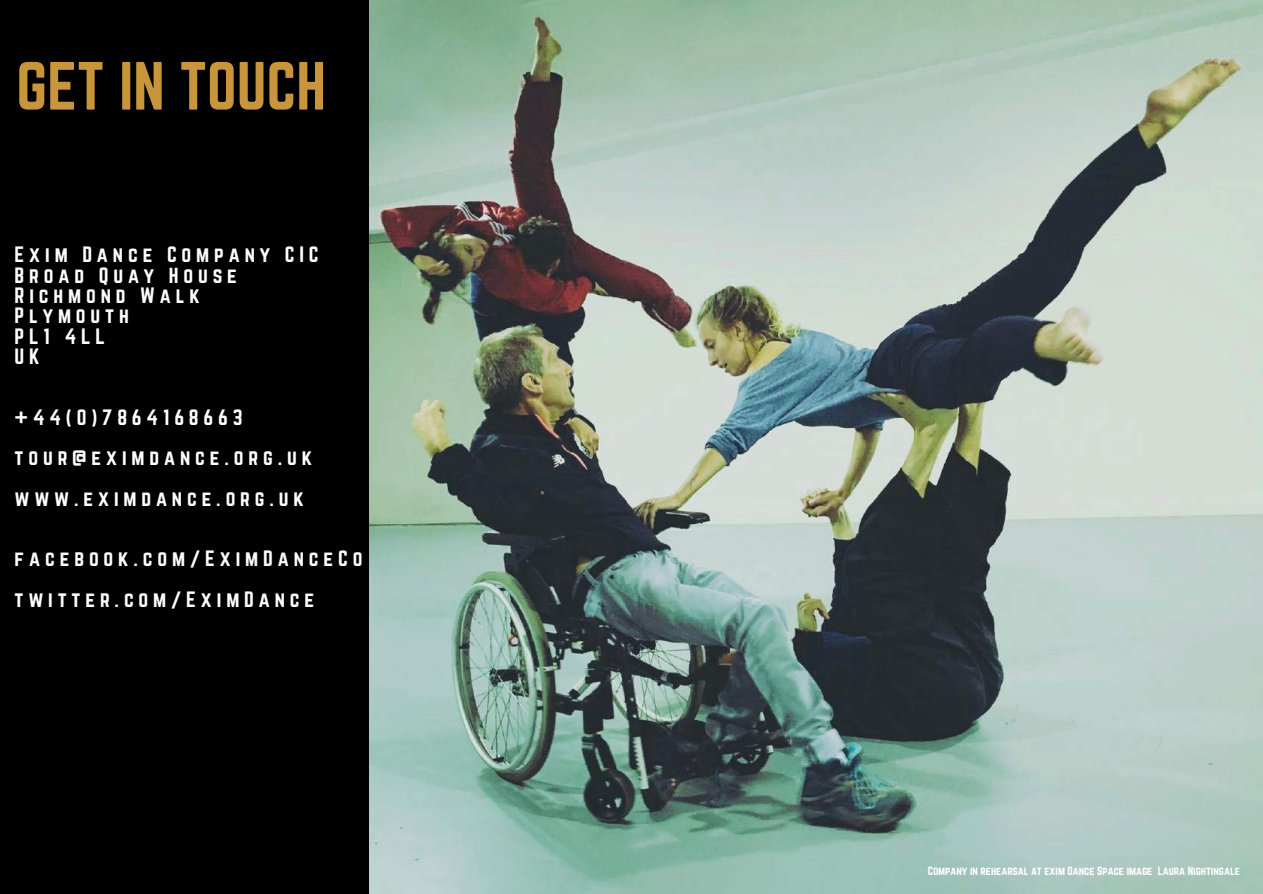
<style>
.page{position:relative;width:1263px;height:894px;background:#fff}
.page>*{position:absolute;margin:0;border:0;box-sizing:border-box;transform-origin:0 0}
.t1{font:59.55px "Norwester";color:#c9953b}
.t2{font:19.5px/20.2px "Norwester";letter-spacing:.25em;color:#fff}
.t3{font:10.5px "Norwester";color:#fff}
</style>
<div class="page">
<div style="left:0;top:0;width:1263px;height:893px;background:#000"></div>
<img style="left:370px;top:0;width:893px;height:893px">
<h1 class="t1" style="left:16px;top:57px;width:311px">GET IN TOUCH</h1>
<p class="t2" style="left:15px;top:245px;width:305px">Exim Dance Company CIC<br>Broad Quay House<br>Richmond Walk<br>Plymouth<br>PL1 4LL<br>UK</p>
<p class="t2" style="left:15px;top:397px;width:299px;line-height:40.5px">+44(0)7864168663 tour@eximdance.org.uk www.eximdance.org.uk</p>
<p class="t2" style="left:15px;top:539px;width:349px;line-height:40.5px">facebook.com/EximDanceCo twitter.com/EximDance</p>
<p class="t3" style="left:928px;top:865px;width:314px">Company in rehearsal at exim Dance Space image Laura Nightingale</p>
</div>
